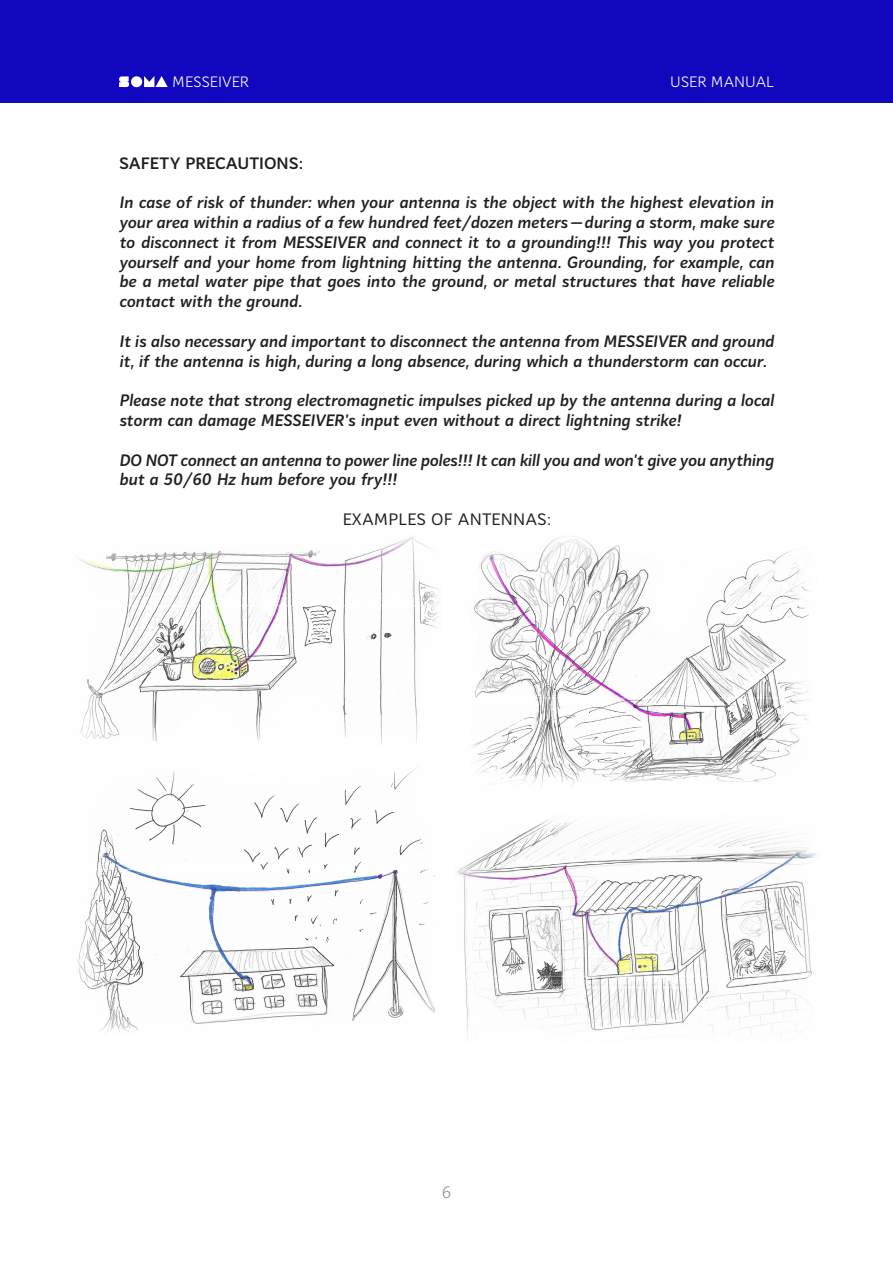
<style>
.page{position:relative;width:893px;height:1263px;background:#fff}
.page>*{position:absolute;margin:0;border:0;box-sizing:border-box;transform-origin:0 0}
.text{font:italic 700 16.5px/19.8px "Mediator";color:#231f20}
.z{font:16.5px "Mediator";letter-spacing:.01em;color:#231f20}
.text-2{font:700 16.5px "Mediator";color:#231f20}
.t1{font:300 16.5px "Mediator";color:#939598}
.t2{font:300 15px "Mediator";color:#fff}
</style>
<div class="page">
<div style="left:0;top:0;width:893px;height:103px;background:#1107be"></div>
<svg style="left:144px;top:76px;width:24px;height:11px"></svg>
<svg style="left:119px;top:76px;width:10px;height:11px"></svg>
<div style="left:131px;top:76px;width:11px;height:11px;background:#fff;border-radius:50%"></div>
<img style="left:76px;top:536px;width:364px;height:209px">
<img style="left:456px;top:818px;width:361px;height:216px">
<img style="left:471px;top:536px;width:339px;height:250px">
<img style="left:78px;top:768px;width:358px;height:265px">
<p class="t2" style="left:172px;top:72px;width:78px">MESSEIVER</p>
<p class="t2" style="left:670px;top:72px;width:105px">USER MANUAL</p>
<p class="text-2" style="left:119px;top:152px;width:186px">SAFETY PRECAUTIONS:</p>
<p class="text" style="left:119px;top:193px;width:656px;text-align:justify">In case of risk of thunder: when your antenna is the object with the highest elevation in your area within a radius of a few hundred feet/dozen meters — during a storm, make sure to disconnect it from MESSEIVER and connect it to a grounding!!! This way you protect yourself and your home from lightning hitting the antenna. Grounding, for example, can be a metal water pipe that goes into the ground, or metal structures that have reliable contact with the ground.</p>
<p class="text" style="left:119px;top:331px;width:656px">It is also necessary and important to disconnect the antenna from MESSEIVER and ground it, if the antenna is high, during a long absence, during which a thunderstorm can occur.</p>
<p class="text" style="left:119px;top:391px;width:656px">Please note that strong electromagnetic impulses picked up by the antenna during a local storm can damage MESSEIVER's input even without a direct lightning strike!</p>
<p class="text" style="left:119px;top:450px;width:656px">DO NOT connect an antenna to power line poles!!! It can kill you and won't give you anything but a 50/60 Hz hum before you fry!!!</p>
<p class="z" style="left:343px;top:509px;width:210px">EXAMPLES OF ANTENNAS:</p>
<p class="t1" style="left:442px;top:1182px;width:11px">6</p>
</div>
